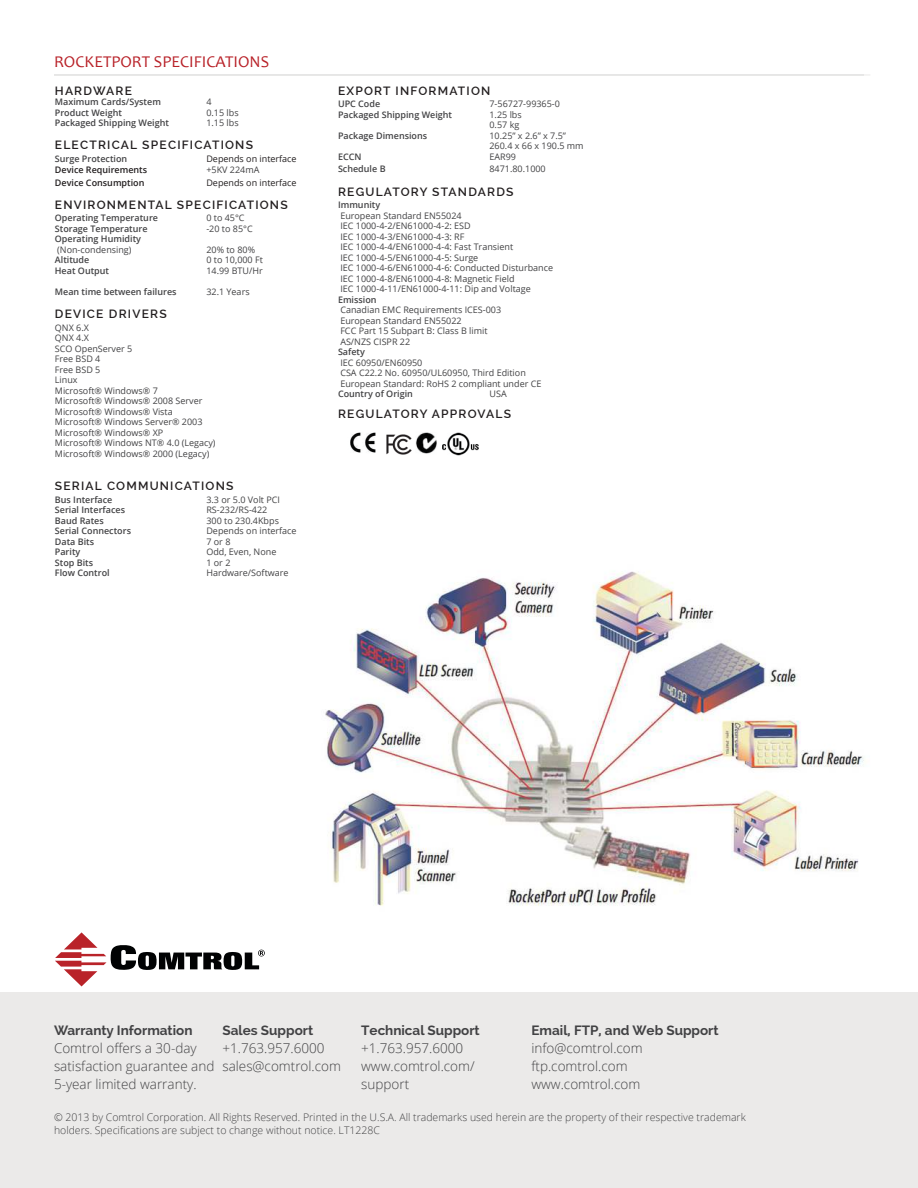
<style>
.page{position:relative;width:918px;height:1188px;background:#fff}
.page>*{position:absolute;margin:0;border:0;box-sizing:border-box;transform-origin:0 0}
.t1{font:16.5px "Candara";color:#b82128}
.t2{font:300 13.5px/18px "Open Sans";color:#424244}
.t3{font:700 13.5px "Raleway";color:#424244}
.t4{font:600 12px "Raleway";letter-spacing:.1em;color:#221e1f}
.t5{font:300 10.5px/12.6px "Open Sans";color:#424244}
.t6{font:9px/10.5px "Open Sans";color:#424244}
.t7{font:600 9px "Open Sans";color:#424244}
.t8{font:9px "Open Sans";color:#221e1f}
.t9{font:600 9px "Open Sans";color:#221e1f}
</style>
<div class="page">
<div style="left:0;top:993px;width:918px;height:195px;background:#ebeae9"></div>
<svg style="left:55px;top:932px;width:210px;height:54px"></svg>
<hr style="left:54px;top:75px;width:816px;height:1px;background:#ebeae9">
<img style="left:350px;top:432px;width:26px;height:21px">
<img style="left:386px;top:434px;width:26px;height:21px">
<img style="left:416px;top:432px;width:63px;height:24px">
<img style="left:325px;top:571px;width:539px;height:335px">
<h1 class="t1" style="left:54px;top:52px;width:217px">ROCKETPORT SPECIFICATIONS</h1>
<h3 class="t4" style="left:55px;top:84px;width:79px">HARDWARE</h3>
<p class="t7" style="left:55px;top:98px;width:108px">Maximum Cards/System</p>
<p class="t6" style="left:206px;top:96px;width:7px">4</p>
<p class="t7" style="left:55px;top:109px;width:69px">Product Weight</p>
<p class="t6" style="left:206px;top:107px;width:34px">0.15 lbs</p>
<p class="t7" style="left:55px;top:119px;width:116px">Packaged Shipping Weight</p>
<p class="t6" style="left:206px;top:117px;width:34px">1.15 lbs</p>
<h3 class="t4" style="left:55px;top:138px;width:200px">ELECTRICAL SPECIFICATIONS</h3>
<p class="t7" style="left:55px;top:155px;width:74px">Surge Protection</p>
<p class="t8" style="left:206px;top:153px;width:92px">Depends on interface</p>
<p class="t9" style="left:55px;top:166px;width:94px">Device Requirements</p>
<p class="t6" style="left:206px;top:164px;width:55px">+5KV 224mA</p>
<p class="t9" style="left:55px;top:179px;width:91px">Device Consumption</p>
<p class="t8" style="left:206px;top:176px;width:92px">Depends on interface</p>
<h3 class="t4" style="left:55px;top:198px;width:234px">ENVIRONMENTAL SPECIFICATIONS</h3>
<p class="t7" style="left:55px;top:215px;width:105px">Operating Temperature</p>
<p class="t6" style="left:206px;top:213px;width:40px">0 to 45°C</p>
<p class="t7" style="left:55px;top:225px;width:94px">Storage Temperature</p>
<p class="t6" style="left:206px;top:223px;width:48px">-20 to 85°C</p>
<p class="t7" style="left:55px;top:236px;width:88px">Operating Humidity</p>
<p class="t6" style="left:57px;top:244px;width:76px">(Non-condensing)</p>
<p class="t6" style="left:206px;top:244px;width:50px">20% to 80%</p>
<p class="t7" style="left:55px;top:257px;width:36px">Altitude</p>
<p class="t6" style="left:206px;top:255px;width:58px">0 to 10,000 Ft</p>
<p class="t7" style="left:55px;top:267px;width:56px">Heat Output</p>
<p class="t6" style="left:206px;top:265px;width:58px">14.99 BTU/Hr</p>
<p class="t7" style="left:55px;top:288px;width:123px">Mean time between failures</p>
<p class="t6" style="left:206px;top:286px;width:45px">32.1 Years</p>
<h3 class="t4" style="left:55px;top:307px;width:113px">DEVICE DRIVERS</h3>
<p class="t6" style="left:55px;top:322px;width:162px">QNX 6.X<br>QNX 4.X<br>SCO OpenServer 5<br>Free BSD 4<br>Free BSD 5<br>Linux<br>Microsoft® Windows® 7<br>Microsoft® Windows® 2008 Server<br>Microsoft® Windows® Vista<br>Microsoft® Windows Server® 2003<br>Microsoft® Windows® XP<br>Microsoft® Windows NT® 4.0 (Legacy)<br>Microsoft® Windows® 2000 (Legacy)</p>
<h3 class="t4" style="left:55px;top:479px;width:180px">SERIAL COMMUNICATIONS</h3>
<p class="t7" style="left:55px;top:496px;width:59px">Bus Interface</p>
<p class="t6" style="left:206px;top:494px;width:75px">3.3 or 5.0 Volt PCI</p>
<p class="t7" style="left:55px;top:507px;width:72px">Serial Interfaces</p>
<p class="t6" style="left:206px;top:505px;width:62px">RS-232/RS-422</p>
<p class="t7" style="left:55px;top:517px;width:50px">Baud Rates</p>
<p class="t6" style="left:206px;top:515px;width:74px">300 to 230.4Kbps</p>
<p class="t7" style="left:55px;top:528px;width:78px">Serial Connectors</p>
<p class="t6" style="left:206px;top:526px;width:92px">Depends on interface</p>
<p class="t7" style="left:55px;top:538px;width:41px">Data Bits</p>
<p class="t6" style="left:206px;top:536px;width:26px">7 or 8</p>
<p class="t7" style="left:55px;top:549px;width:27px">Parity</p>
<p class="t6" style="left:206px;top:547px;width:72px">Odd, Even, None</p>
<p class="t7" style="left:55px;top:559px;width:40px">Stop Bits</p>
<p class="t6" style="left:206px;top:557px;width:26px">1 or 2</p>
<p class="t7" style="left:55px;top:570px;width:56px">Flow Control</p>
<p class="t6" style="left:206px;top:568px;width:84px">Hardware/Software</p>
<h3 class="t4" style="left:338px;top:84px;width:154px">EXPORT INFORMATION</h3>
<p class="t7" style="left:338px;top:100px;width:44px">UPC Code</p>
<p class="t6" style="left:490px;top:99px;width:72px">7-56727-99365-0</p>
<p class="t7" style="left:338px;top:111px;width:116px">Packaged Shipping Weight</p>
<p class="t6" style="left:490px;top:109px;width:34px">1.25 lbs<br>0.57 kg</p>
<p class="t7" style="left:338px;top:132px;width:91px">Package Dimensions</p>
<p class="t6" style="left:490px;top:130px;width:96px">10.25” x 2.6” x 7.5”<br>260.4 x 66 x 190.5 mm</p>
<p class="t7" style="left:338px;top:153px;width:25px">ECCN</p>
<p class="t6" style="left:490px;top:151px;width:28px">EAR99</p>
<p class="t7" style="left:338px;top:166px;width:49px">Schedule B</p>
<p class="t6" style="left:490px;top:164px;width:58px">8471.80.1000</p>
<h3 class="t4" style="left:338px;top:184px;width:177px">REGULATORY STANDARDS</h3>
<p class="t7" style="left:338px;top:201px;width:44px">Immunity</p>
<p class="t6" style="left:340px;top:210px;width:214px">European Standard EN55024<br>IEC 1000-4-2/EN61000-4-2: ESD<br>IEC 1000-4-3/EN61000-4-3: RF<br>IEC 1000-4-4/EN61000-4-4: Fast Transient<br>IEC 1000-4-5/EN61000-4-5: Surge<br>IEC 1000-4-6/EN61000-4-6: Conducted Disturbance IEC 1000-4-8/EN61000-4-8: Magnetic Field<br>IEC 1000-4-11/EN61000-4-11: Dip and Voltage</p>
<p class="t7" style="left:338px;top:296px;width:40px">Emission</p>
<p class="t6" style="left:340px;top:305px;width:162px">Canadian EMC Requirements ICES-003<br>European Standard EN55022<br>FCC Part 15 Subpart B: Class B limit<br>AS/NZS CISPR 22</p>
<p class="t7" style="left:338px;top:348px;width:28px">Safety</p>
<p class="t6" style="left:340px;top:357px;width:203px">IEC 60950/EN60950<br>CSA C22.2 No. 60950/UL60950, Third Edition<br>European Standard: RoHS 2 compliant under CE</p>
<p class="t7" style="left:338px;top:390px;width:77px">Country of Origin</p>
<p class="t6" style="left:490px;top:389px;width:19px">USA</p>
<h3 class="t4" style="left:338px;top:407px;width:175px">REGULATORY APPROVALS</h3>
<h2 class="t3" style="left:54px;top:1025px;width:140px">Warranty Information</h2>
<h2 class="t2" style="left:54px;top:1039px;width:162px">Comtrol offers a 30-day satisfaction guarantee and<br>5-year limited warranty.</h2>
<h2 class="t3" style="left:222px;top:1025px;width:92px">Sales Support</h2>
<h2 class="t2" style="left:222px;top:1040px;width:120px">+1.763.957.6000 sales@comtrol.com</h2>
<h2 class="t3" style="left:361px;top:1025px;width:120px">Technical Support</h2>
<h2 class="t2" style="left:361px;top:1040px;width:115px">+1.763.957.6000 www.comtrol.com/ support</h2>
<h2 class="t3" style="left:531px;top:1025px;width:189px">Email, FTP, and Web Support</h2>
<h2 class="t2" style="left:531px;top:1040px;width:113px">info@comtrol.com ftp.comtrol.com www.comtrol.com</h2>
<p class="t5" style="left:54px;top:1111px;width:693px">© 2013 by Comtrol Corporation. All Rights Reserved. Printed in the U.S.A. All trademarks used herein are the property of their respective trademark holders. Specifications are subject to change without notice. LT1228C</p>
</div>
